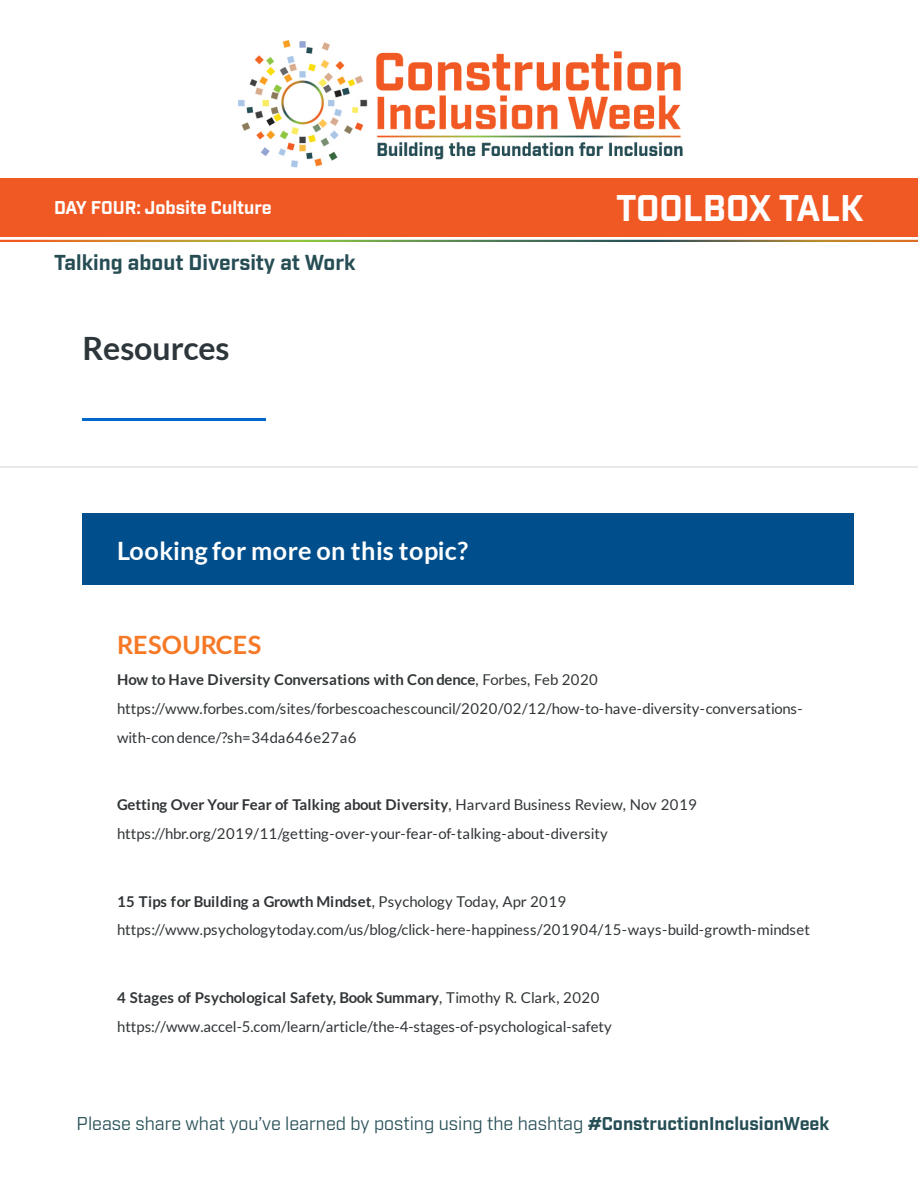
<style>
.page{position:relative;width:918px;height:1188px;background:#fff}
.page>*{position:absolute;margin:0;border:0;box-sizing:border-box;transform-origin:0 0}
.t1{font:700 36px "Industry";color:#fff}
.t2{font:700 32.1px "Lato";letter-spacing:-.005em;color:#2d363a}
.t3{font:700 25.2px "Lato";letter-spacing:.02em;color:#fff}
.t4{font:700 25.2px "Lato";letter-spacing:.01em;color:#f57926}
.t5{font:700 21px "Industry";color:#264d54}
.t6{font:18px "Industry";color:#244d54}
.t7{font:700 18px "Industry";color:#fff}
.t8{font:14.85px/28.7px "Lato";color:#313537}
.s1{font-weight:700}
</style>
<div class="page">
<div style="left:0;top:179px;width:918px;height:58px;background:#f15924"></div>
<img style="left:238px;top:40px;width:445px;height:128px">
<hr style="left:0;top:467px;width:918px;height:1px;background:#eaeaea">
<div style="left:83px;top:514px;width:771px;height:71px;background:#004f8c"></div>
<hr style="left:83px;top:419px;width:183px;height:2px;background:#06c">
<p class="t7" style="left:54px;top:196px;width:219px">DAY FOUR: Jobsite Culture</p>
<h1 class="t1" style="left:616px;top:186px;width:249px">TOOLBOX TALK</h1>
<h3 class="t5" style="left:54px;top:250px;width:303px">Talking about Diversity at Work</h3>
<p class="t2" style="left:83px;top:330px;width:148px">Resources</p>
<p class="t3" style="left:117px;top:536px;width:352px">Looking for more on this topic?</p>
<p class="t4" style="left:117px;top:630px;width:146px">RESOURCES</p>
<p class="t8" style="left:117px;top:665px;width:687px"><span class="s1">How to Have Diversity Conversations with Con dence</span>, Forbes, Feb 2020 https://www.forbes.com/sites/forbescoachescouncil/2020/02/12/how-to-have-diversity-conversations&shy;with-con dence/?sh=34da646e27a6</p>
<p class="t8" style="left:117px;top:791px;width:581px"><span class="s1">Getting Over Your Fear of Talking about Diversity</span>, Harvard Business Review, Nov 2019 https://hbr.org/2019/11/getting-over-your-fear-of-talking-about-diversity</p>
<p class="t8" style="left:117px;top:887px;width:694px"><span class="s1">15 Tips for Building a Growth Mindset</span>, Psychology Today, Apr 2019 https://www.psychologytoday.com/us/blog/click-here-happiness/201904/15-ways-build-growth-mindset</p>
<p class="t8" style="left:117px;top:983px;width:496px"><span class="s1">4 Stages of Psychological Safety, Book Summary</span>, Timothy R. Clark, 2020 https://www.accel-5.com/learn/article/the-4-stages-of-psychological-safety</p>
<p class="t6" style="left:77px;top:1113px;width:754px">Please share what you’ve learned by posting using the hashtag <span class="s1">#ConstructionInclusionWeek</span></p>
</div>
